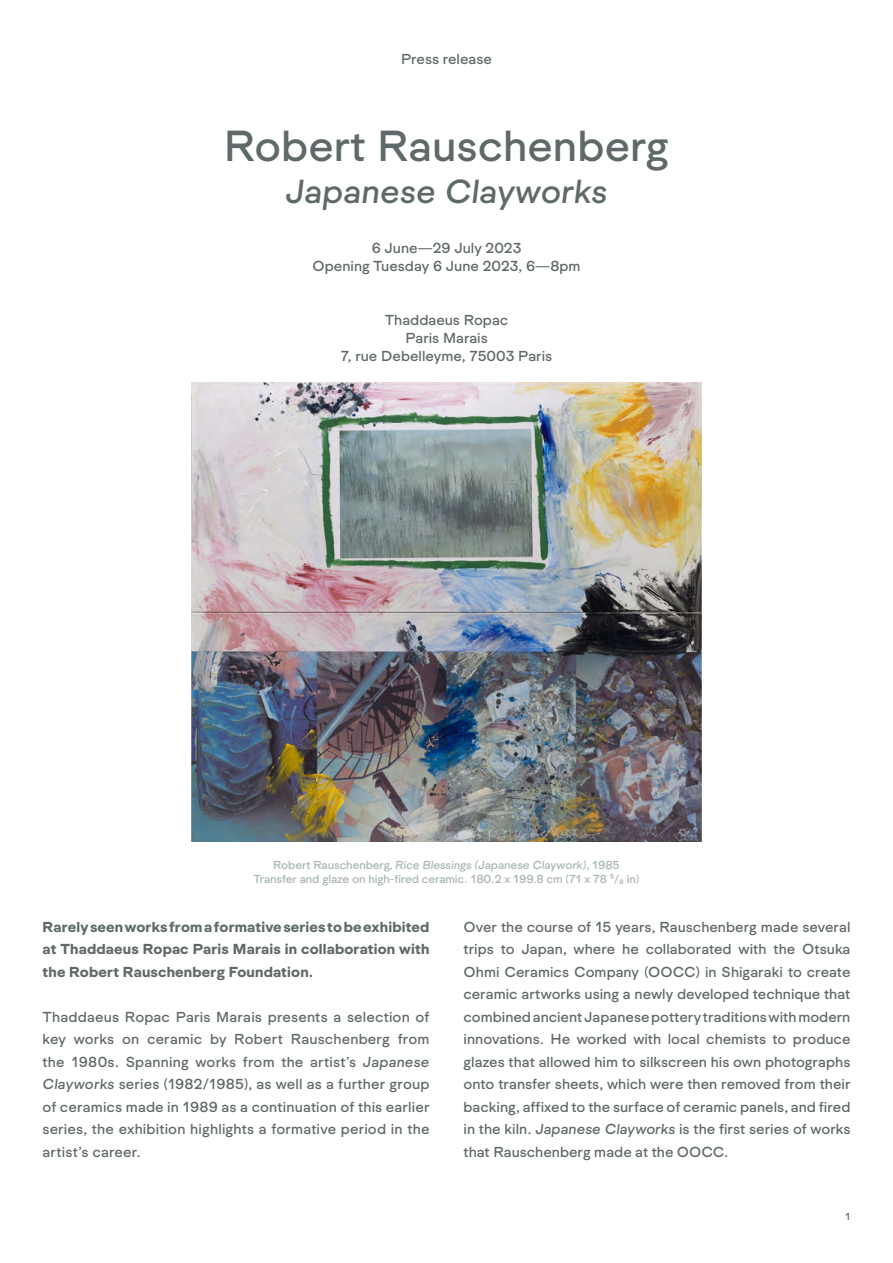
<style>
.page{position:relative;width:893px;height:1263px;background:#fff}
.page>*{position:absolute;margin:0;border:0;box-sizing:border-box;transform-origin:0 0}
.t1{font:45px "Formale Grotesque N3";color:#606969}
.t2{font:34.5px "Formale Grotesque N3 It";color:#606969}
.t3{font:15px/22.5px "Formale Grotesque N3";color:#606969;text-align:center}
.t4{font:15px/22.5px "Formale Grotesque B2";letter-spacing:.01em;color:#606969;text-align:justify}
.t5{font:12px "Formale Grotesque N3";letter-spacing:-.01em;color:#a9b5b5}
.t6{font:12px "Formale Grotesque N3 It";letter-spacing:-.01em;color:#a9b5b5}
.t7{font:10.5px "Formale Grotesque N3";color:#606969}
.s1{font-family:"Formale Grotesque N3"}
.s2{font-family:"Formale Grotesque N3 It"}
</style>
<div class="page">
<img style="left:192px;top:382px;width:509px;height:460px">
<p class="t3" style="left:401px;top:47px;width:92px">Press release</p>
<h1 class="t1" style="left:224px;top:121px;width:447px">Robert Rauschenberg</h1>
<h2 class="t2" style="left:285px;top:172px;width:324px">Japanese Clayworks</h2>
<p class="t3" style="left:313px;top:238px;width:269px;line-height:18px">6 June—29 July 2023<br>Opening Tuesday 6 June 2023, 6—8pm</p>
<p class="t3" style="left:341px;top:310px;width:213px;line-height:18px">Thaddaeus Ropac<br>Paris Marais<br>7, rue Debelleyme, 75003 Paris</p>
<p class="t6" style="left:273px;top:858px;width:348px"><span class="s1">Robert Rauschenberg,</span> Rice Blessings (Japanese Claywork)<span class="s1">, 1985</span></p>
<p class="t5" style="left:253px;top:872px;width:388px">Transfer and glaze on high-fired ceramic. 180.2 x 199.8 cm (71 x 78 5/8 in)</p>
<p class="t4" style="left:43px;top:915px;width:388px">Rarely seen works from a formative series to be exhibited at Thaddaeus Ropac Paris Marais in collaboration with the Robert Rauschenberg Foundation.</p>
<p class="t3" style="left:43px;top:1005px;width:388px;text-align:justify">Thaddaeus Ropac Paris Marais presents a selection of key works on ceramic by Robert Rauschenberg from the 1980s. Spanning works from the artist’s <span class="s2">Japanese Clayworks</span> series (1982/1985), as well as a further group of ceramics made in 1989 as a continuation of this earlier series, the exhibition highlights a formative period in the artist’s career.</p>
<p class="t3" style="left:463px;top:915px;width:388px;text-align:justify">Over the course of 15 years, Rauschenberg made several trips to Japan, where he collaborated with the Otsuka Ohmi Ceramics Company (OOCC) in Shigaraki to create ceramic artworks using a newly developed technique that combined ancient Japanese pottery traditions with modern innovations. He worked with local chemists to produce glazes that allowed him to silkscreen his own photographs onto transfer sheets, which were then removed from their backing, affixed to the surface of ceramic panels, and fired in the kiln. <span class="s2">Japanese Clayworks</span> is the first series of works that Rauschenberg made at the OOCC.</p>
<p class="t7" style="left:845px;top:1211px;width:7px">1</p>
</div>
